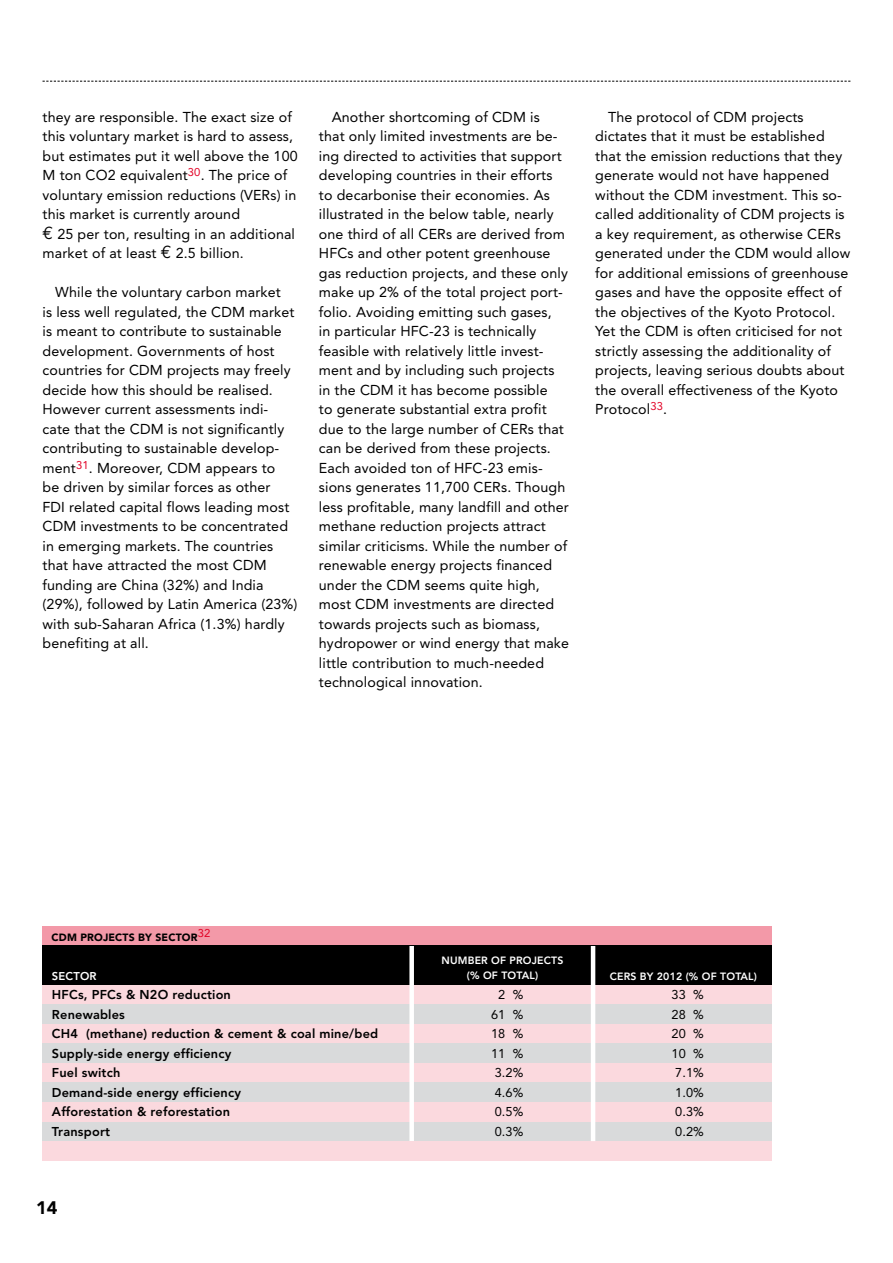
<style>
.page{position:relative;width:893px;height:1263px;background:#fff}
.page>*{position:absolute;margin:0;border:0;box-sizing:border-box;transform-origin:0 0}
.t1{font:900 18px "Avenir";color:#000}
.t2{font:14.25px/19.5px "Avenir";letter-spacing:.01em;color:#000}
.t3{font:800 12.75px/19.5px "Avenir";letter-spacing:.015em;color:#000}
.t4{font:12.75px/19.5px "Avenir";letter-spacing:.01em;color:#000;text-align:center}
.t5{font:800 11.25px "Avenir";color:#fff}
.t6{font:800 10.5px/15px "Avenir";letter-spacing:.015em;color:#fff}
.t7{font:900 10.5px "Avenir";letter-spacing:.015em;color:#000}
.s1{font-family:"Euro Mono";font-size:18px}
</style>
<div class="page">
<svg style="left:43px;top:81px;width:807px;height:1px"></svg>
<div style="left:43px;top:1141px;width:729px;height:19px;background:#fbd9de"></div>
<div style="left:43px;top:1121px;width:729px;height:20px;background:#d9dadb"></div>
<div style="left:43px;top:985px;width:729px;height:19px;background:#fbd9de"></div>
<div style="left:43px;top:1024px;width:729px;height:19px;background:#fbd9de"></div>
<div style="left:43px;top:1004px;width:729px;height:20px;background:#d9dadb"></div>
<div style="left:43px;top:1043px;width:729px;height:20px;background:#d9dadb"></div>
<div style="left:43px;top:1063px;width:729px;height:19px;background:#fbd9de"></div>
<div style="left:43px;top:926px;width:729px;height:20px;background:#f399a8"></div>
<div style="left:43px;top:1082px;width:729px;height:20px;background:#d9dadb"></div>
<div style="left:43px;top:1102px;width:729px;height:19px;background:#fbd9de"></div>
<div style="left:43px;top:946px;width:729px;height:39px;background:#000"></div>
<div style="left:409px;top:946px;width:5px;height:195px;background:#fff"></div>
<hr style="left:591px;top:946px;width:4px;height:195px;background:#fff">
<p class="t2" style="left:43px;top:107px;width:257px">they are responsible. The exact size of this voluntary market is hard to assess, but estimates put it well above the 100<br>M ton CO2 equivalent<sup>30</sup>. The price of voluntary emission reductions (VERs) in this market is currently around<br><span class="s1">€</span> 25 per ton, resulting in an additional market of at least <span class="s1">€</span> 2.5 billion.</p>
<p class="t2" style="left:43px;top:282px;width:257px;text-indent:13px">While the voluntary carbon market<br>is less well regulated, the CDM market is meant to contribute to sustainable development. Governments of host countries for CDM projects may freely decide how this should be realised.<br>However current assessments indi&shy;cate that the CDM is not significantly contributing to sustainable develop&shy;ment<sup>31</sup>. Moreover, CDM appears to<br>be driven by similar forces as other<br>FDI related capital flows leading most CDM investments to be concentrated in emerging markets. The countries that have attracted the most CDM funding are China (32%) and India (29%), followed by Latin America (23%) with sub-Saharan Africa (1.3%) hardly benefiting at all.</p>
<p class="t2" style="left:319px;top:107px;width:252px;text-indent:13px">Another shortcoming of CDM is that only limited investments are be&shy;ing directed to activities that support developing countries in their efforts to decarbonise their economies. As illustrated in the below table, nearly one third of all CERs are derived from HFCs and other potent greenhouse gas reduction projects, and these only make up 2% of the total project port&shy;folio. Avoiding emitting such gases,<br>in particular HFC-23 is technically feasible with relatively little invest&shy;ment and by including such projects in the CDM it has become possible<br>to generate substantial extra profit due to the large number of CERs that can be derived from these projects.<br>Each avoided ton of HFC-23 emis&shy;sions generates 11,700 CERs. Though less profitable, many landfill and other methane reduction projects attract similar criticisms. While the number of renewable energy projects financed under the CDM seems quite high, most CDM investments are directed towards projects such as biomass, hydropower or wind energy that make little contribution to much-needed technological innovation.</p>
<p class="t2" style="left:595px;top:107px;width:257px;text-indent:13px">The protocol of CDM projects dictates that it must be established that the emission reductions that they generate would not have happened without the CDM investment. This so&shy;called additionality of CDM projects is a key requirement, as otherwise CERs generated under the CDM would allow for additional emissions of greenhouse gases and have the opposite effect of the objectives of the Kyoto Protocol.<br>Yet the CDM is often criticised for not strictly assessing the additionality of projects, leaving serious doubts about the overall effectiveness of the Kyoto Protocol<sup>33</sup>.</p>
<p class="t7" style="left:52px;top:931px;width:17px">CDM</p>
<p class="t7" style="left:80px;top:931px;width:131px">PROJECTS BY SECTOR<sup>32</sup></p>
<p class="t5" style="left:52px;top:969px;width:16px">Sector</p>
<p class="t3" style="left:52px;top:985px;width:328px">HFCs, PFCs &amp; N2O reduction<br>Renewables<br>CH4 (methane) reduction &amp; cement &amp; coal mine/bed<br>Supply-side energy efficiency<br>Fuel switch<br>Demand-side energy efficiency<br>Afforestation &amp; reforestation<br>Transport</p>
<p class="t1" style="left:36px;top:1196px;width:23px">14</p>
<p class="t6" style="left:467px;top:953px;width:51px;text-indent:24px">of projects (% of tota</p>
<p class="t6" style="left:442px;top:953px;width:34px">Number</p>
<p class="t6" style="left:529px;top:968px;width:10px">l)</p>
<p class="t6" style="left:610px;top:968px;width:119px">CERs by 2012 (% of tota</p>
<p class="t6" style="left:748px;top:968px;width:10px">l)</p>
<p class="t4" style="left:491px;top:985px;width:34px">2 %<br>61 %<br>18 %<br>11 %<br>3.2%<br>4.6%<br>0.5%<br>0.3%</p>
<p class="t4" style="left:671px;top:985px;width:34px;text-align:justify">33 % 28 % 20 % 10 % 7.1% 1.0% 0.3% 0.2%</p>
</div>
